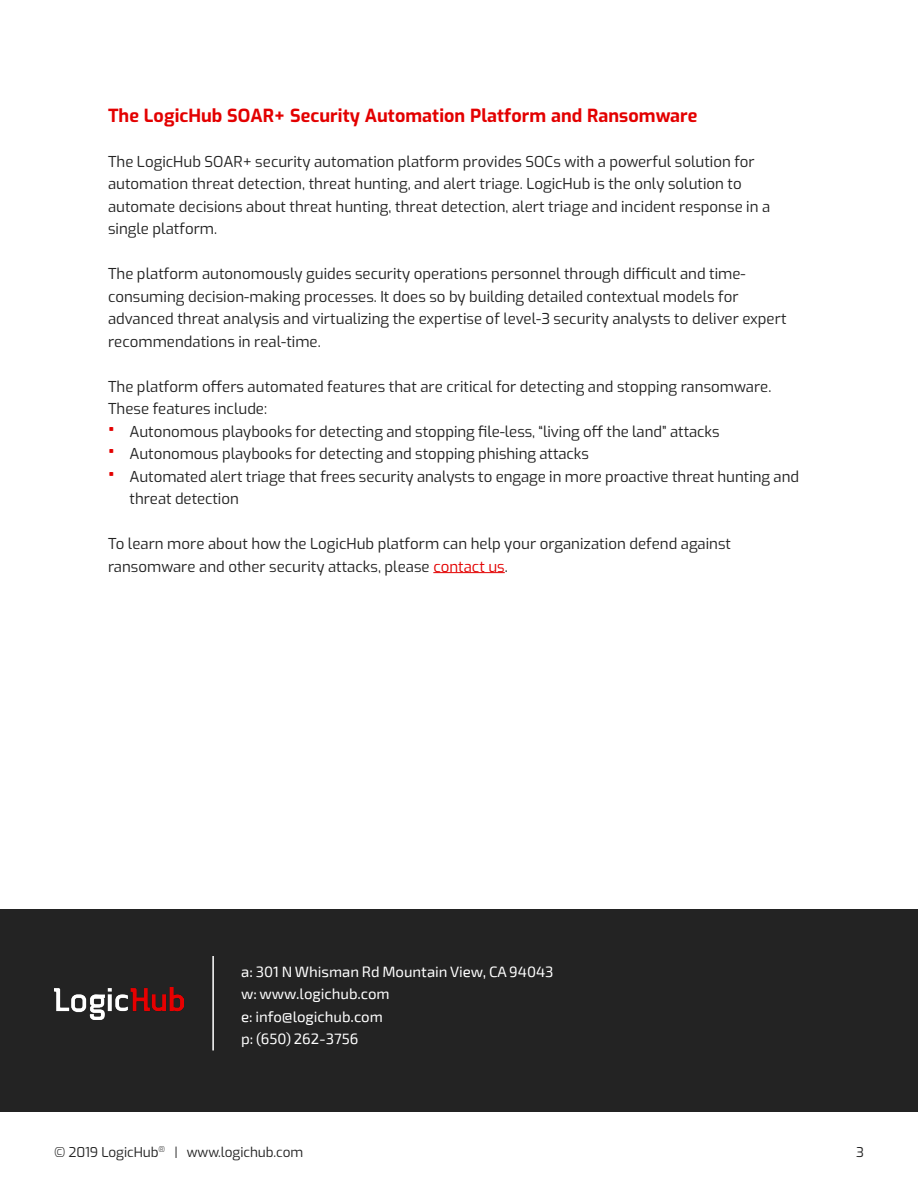
<style>
.page{position:relative;width:918px;height:1188px;background:#fff}
.page>*{position:absolute;margin:0;border:0;box-sizing:border-box;transform-origin:0 0}
.Subheaders{font:700 18px "Exo";letter-spacing:.005em;color:#e30000}
.Body_Text{font:15px/22.5px "Exo";color:#232323}
.t1{font:15px/22.5px "Exo 2";color:#fff}
.t2{font:13.5px "Exo";letter-spacing:-.005em;color:#232323}
.s1{font-weight:700;font-size:21px;color:#e30000}
.s2{color:#e30000}
</style>
<div class="page">
<div style="left:0;top:909px;width:918px;height:202px;background:#232323"></div>
<img style="left:54px;top:988px;width:129px;height:31px">
<hr style="left:212px;top:956px;width:2px;height:94px;background:#fff">
<hr style="left:433px;top:572px;width:72px;height:1px;background:#e30000">
<p class="Subheaders" style="left:108px;top:101px;width:591px">The LogicHub SOAR+ Security Automation Platform and Ransomware</p>
<p class="Body_Text" style="left:108px;top:149px;width:664px">The LogicHub SOAR+ security automation platform provides SOCs with a powerful solution for automation threat detection, threat hunting, and alert triage. LogicHub is the only solution to automate decisions about threat hunting, threat detection, alert triage and incident response in a single platform.</p>
<p class="Body_Text" style="left:108px;top:262px;width:680px">The platform autonomously guides security operations personnel through difficult and time&shy;consuming decision-making processes. It does so by building detailed contextual models for advanced threat analysis and virtualizing the expertise of level-3 security analysts to deliver expert recommendations in real-time.</p>
<p class="Body_Text" style="left:108px;top:374px;width:665px">The platform offers automated features that are critical for detecting and stopping ransomware.<br>These features include:</p>
<p class="Body_Text" style="left:108px;top:419px;width:613px"><span class="s1">•</span> Autonomous playbooks for detecting and stopping file-less, “living off the land” attacks</p>
<p class="Body_Text" style="left:108px;top:442px;width:483px"><span class="s1">•</span> Autonomous playbooks for detecting and stopping phishing attacks</p>
<p class="Body_Text" style="left:130px;top:464px;width:671px;text-indent:-22px"><span class="s1">•</span> Automated alert triage that frees security analysts to engage in more proactive threat hunting and threat detection</p>
<p class="Body_Text" style="left:108px;top:532px;width:625px">To learn more about how the LogicHub platform can help your organization defend against ransomware and other security attacks, please <span class="s2">contact us</span>.</p>
<p class="t1" style="left:241px;top:960px;width:314px">a: 301 N Whisman Rd Mountain View, CA 94043 w: www.logichub.com<br>e: info@logichub.com<br>p: (650) 262-3756</p>
<p class="t2" style="left:54px;top:1142px;width:251px">© 2019 LogicHub<sup>®</sup> | www.logichub.com</p>
<p class="t2" style="left:856px;top:1142px;width:9px">3</p>
</div>
